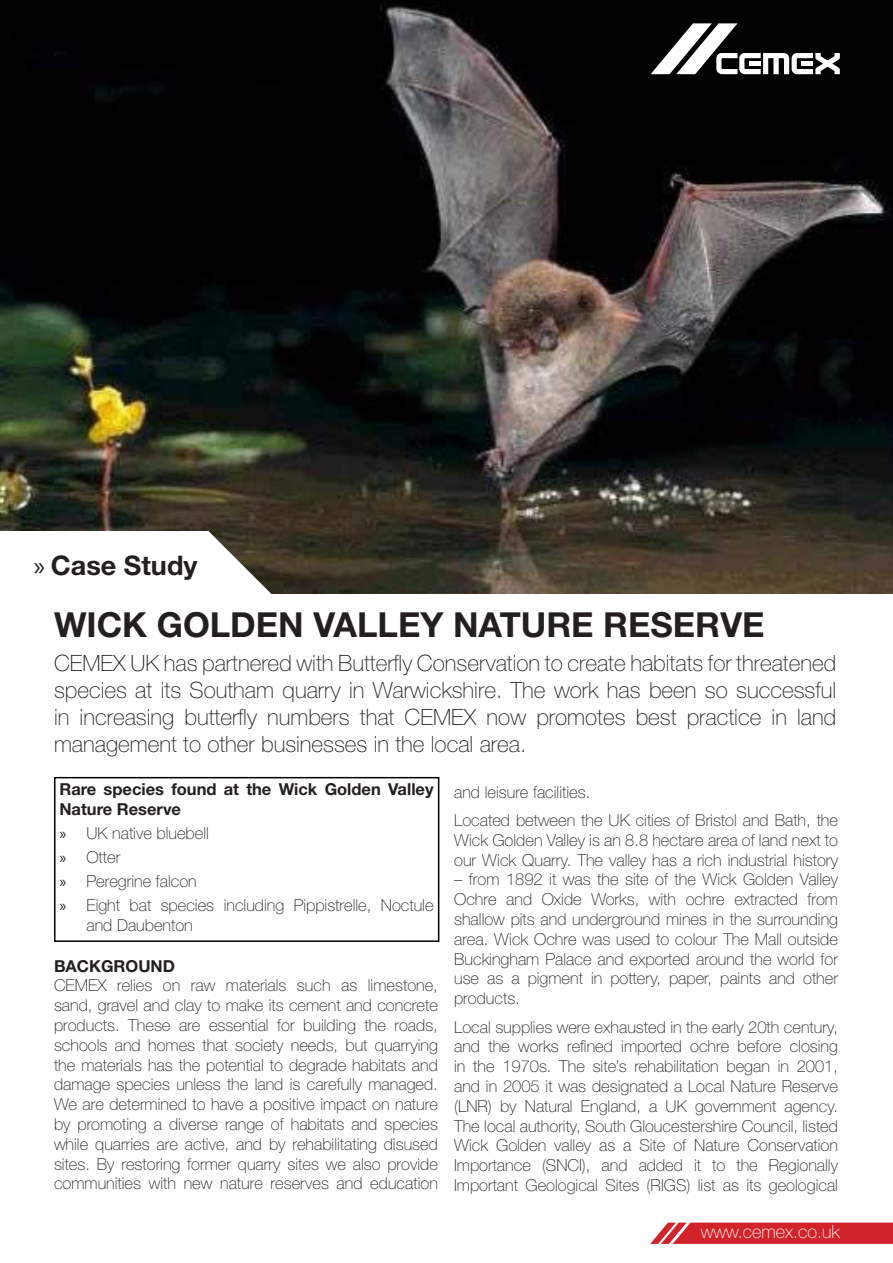
<style>
.page{position:relative;width:893px;height:1263px;background:#fff}
.page>*{position:absolute;margin:0;border:0;box-sizing:border-box;transform-origin:0 0}
.t1{font:700 34.5px "Helvetica Neue LT Std";color:#231f20}
.t2{font:700 27px "Helvetica Neue LT Std";color:#231f20}
.t3{font:100 22.5px/27px "Helvetica Neue LT Std";color:#231f20;text-align:justify}
.t4{font:100 18px "Helvetica Neue LT Std";color:#fff}
.t5{font:100 16.5px/19.8px "Helvetica Neue LT Std";color:#231f20;text-align:justify}
.t6{font:700 16.5px/19.8px "Helvetica Neue LT Std";color:#231f20}
.s1{font-family:"Myriad Pro";font-weight:400}
</style>
<div class="page">
<svg style="left:650px;top:1222px;width:243px;height:22px"></svg>
<img style="left:0;top:0;width:893px;height:594px">
<svg style="left:651px;top:23px;width:189px;height:51px"></svg>
<div style="left:0;top:531px;width:209px;height:69px;background:#fff"></div>
<svg style="left:209px;top:531px;width:63px;height:63px"></svg>
<div style="left:54px;top:777px;width:385px;height:165px;border:2px solid #000"></div>
<h2 class="t2" style="left:34px;top:549px;width:165px"><span class="s1">»</span> Case Study</h2>
<h1 class="t1" style="left:54px;top:603px;width:712px">Wick golden valley nature reserve</h1>
<p class="t3" style="left:54px;top:649px;width:784px">CEMEX UK has partnered with Butterfly Conservation to create habitats for threatened species at its Southam quarry in Warwickshire. The work has been so successful in increasing butterfly numbers that CEMEX now promotes best practice in land management to other businesses in the local area.</p>
<p class="t6" style="left:59px;top:779px;width:376px">Rare species found at the Wick Golden Valley<br>Nature Reserve</p>
<p class="t5" style="left:59px;top:821px;width:376px;line-height:24px;text-align:left"><span class="s1">»</span> UK native bluebell<br><span class="s1">»</span> Otter<br><span class="s1">»</span> Peregrine falcon<br><span class="s1">»</span> Eight bat species including Pippistrelle, Noctule</p>
<p class="t5" style="left:86px;top:915px;width:108px">and Daubenton</p>
<p class="t6" style="left:54px;top:955px;width:25px">BACKGROUND</p>
<p class="t5" style="left:54px;top:976px;width:385px">CEMEX relies on raw materials such as limestone, sand, gravel and clay to make its cement and concrete products. These are essential for building the roads, schools and homes that society needs, but quarrying the materials has the potential to degrade habitats and damage species unless the land is carefully managed.<br>We are determined to have a positive impact on nature by promoting a diverse range of habitats and species while quarries are active, and by rehabilitating disused sites. By restoring former quarry sites we also provide communities with new nature reserves and education</p>
<p class="t5" style="left:454px;top:778px;width:385px;line-height:28.3px">and leisure facilities.<br>Located between the UK cities of Bristol and Bath, the</p>
<p class="t5" style="left:454px;top:830px;width:385px">Wick Golden Valley is an 8.8 hectare area of land next to our Wick Quarry. The valley has a rich industrial history</p>
<p class="t5" style="left:454px;top:870px;width:385px">– from 1892 it was the site of the Wick Golden Valley Ochre and Oxide Works, with ochre extracted from shallow pits and underground mines in the surrounding area. Wick Ochre was used to colour The Mall outside Buckingham Palace and exported around the world for use as a pigment in pottery, paper, paints and other products.</p>
<p class="t5" style="left:454px;top:1017px;width:385px">Local supplies were exhausted in the early 20th century, and the works refined imported ochre before closing in the 1970s. The site’s rehabilitation began in 2001, and in 2005 it was designated a Local Nature Reserve (LNR) by Natural England, a UK government agency.<br>The local authority, South Gloucestershire Council, listed Wick Golden valley as a Site of Nature Conservation Importance (SNCI), and added it to the Regionally Important Geological Sites (RIGS) list as its geological</p>
<p class="t4" style="left:701px;top:1221px;width:140px">www.cemex.co.uk</p>
</div>
